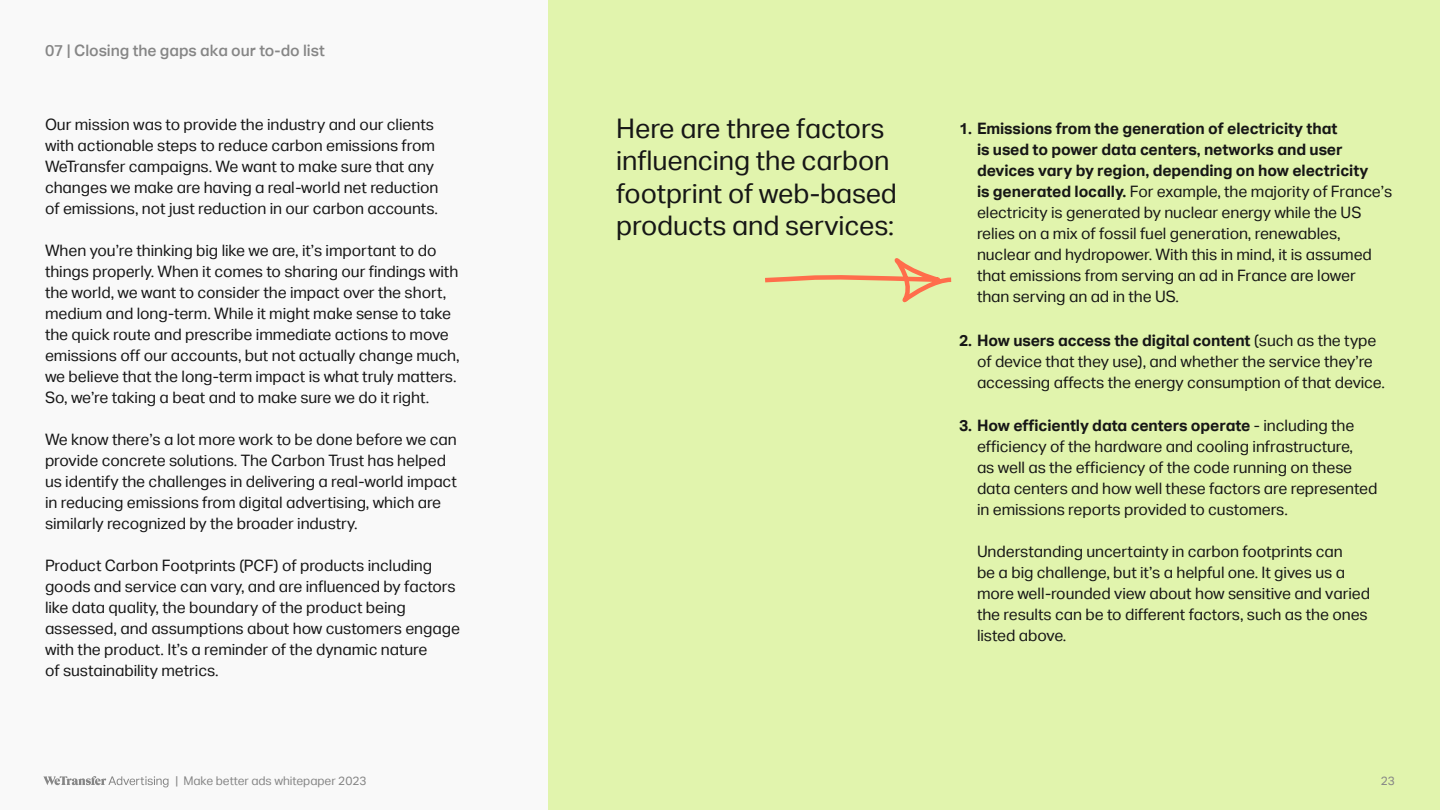
<style>
.page{position:relative;width:1440px;height:810px;background:#f9f9f9}
.page>*{position:absolute;margin:0;border:0;box-sizing:border-box;transform-origin:0 0}
.t1{font:27px/32.4px "Actief Grotesque";letter-spacing:-.005em;color:#161616}
.t2{font:15.75px/21px "Actief Grotesque";letter-spacing:-.005em;color:#161616}
.t3{font:500 15.75px "Actief Grotesque";letter-spacing:-.005em;color:#868686}
.t4{font:12px "Actief Grotesque";letter-spacing:-.005em;color:#868686}
.s1{font-weight:700}
</style>
<div class="page">
<div style="left:549px;top:0;width:891px;height:810px;background:#e1f4ad"></div>
<svg style="left:43px;top:776px;width:126px;height:11px"></svg>
<svg style="left:765px;top:258px;width:187px;height:45px"></svg>
<p class="t3" style="left:45px;top:41px;width:281px">07 | Closing the gaps aka our to-do list</p>
<p class="t2" style="left:45px;top:114px;width:395px">Our mission was to provide the industry and our clients with actionable steps to reduce carbon emissions from WeTransfer campaigns. We want to make sure that any changes we make are having a real-world net reduction of emissions, not just reduction in our carbon accounts.</p>
<p class="t2" style="left:45px;top:240px;width:416px">When you’re thinking big like we are, it’s important to do things properly. When it comes to sharing our findings with the world, we want to consider the impact over the short, medium and long-term. While it might make sense to take the quick route and prescribe immediate actions to move emissions off our accounts, but not actually change much, we believe that the long-term impact is what truly matters.<br>So, we’re taking a beat and to make sure we do it right.</p>
<p class="t2" style="left:45px;top:429px;width:413px">We know there’s a lot more work to be done before we can provide concrete solutions. The Carbon Trust has helped us identify the challenges in delivering a real-world impact in reducing emissions from digital advertising, which are similarly recognized by the broader industry.</p>
<p class="t2" style="left:45px;top:555px;width:417px">Product Carbon Footprints (PCF) of products including goods and service can vary, and are influenced by factors like data quality, the boundary of the product being assessed, and assumptions about how customers engage with the product. It’s a reminder of the dynamic nature<br>of sustainability metrics.</p>
<p class="t1" style="left:616px;top:112px;width:282px">Here are three factors influencing the carbon footprint of web-based products and services:</p>
<p class="t2" style="left:977px;top:118px;width:417px;text-indent:-18px"><span class="s1">1. Emissions from the generation of electricity that<br>is used to power data centers, networks and user devices vary by region, depending on how electricity<br>is generated locally.</span> For example, the majority of France’s electricity is generated by nuclear energy while the US relies on a mix of fossil fuel generation, renewables, nuclear and hydropower. With this in mind, it is assumed that emissions from serving an ad in France are lower than serving an ad in the US.</p>
<p class="t2" style="left:977px;top:330px;width:409px;text-indent:-18px"><span class="s1">2. How users access the digital content</span> (such as the type of device that they use), and whether the service they’re accessing affects the energy consumption of that device.</p>
<p class="t2" style="left:977px;top:415px;width:402px;text-indent:-18px"><span class="s1">3. How efficiently data centers operate</span> - including the efficiency of the hardware and cooling infrastructure,<br>as well as the efficiency of the code running on these data centers and how well these factors are represented in emissions reports provided to customers.</p>
<p class="t2" style="left:977px;top:541px;width:395px">Understanding uncertainty in carbon footprints can<br>be a big challenge, but it’s a helpful one. It gives us a more well-rounded view about how sensitive and varied the results can be to different factors, such as the ones listed above.</p>
<p class="t4" style="left:176px;top:774px;width:193px">| Make better ads whitepaper 2023</p>
<p class="t4" style="left:1381px;top:774px;width:16px">23</p>
</div>
